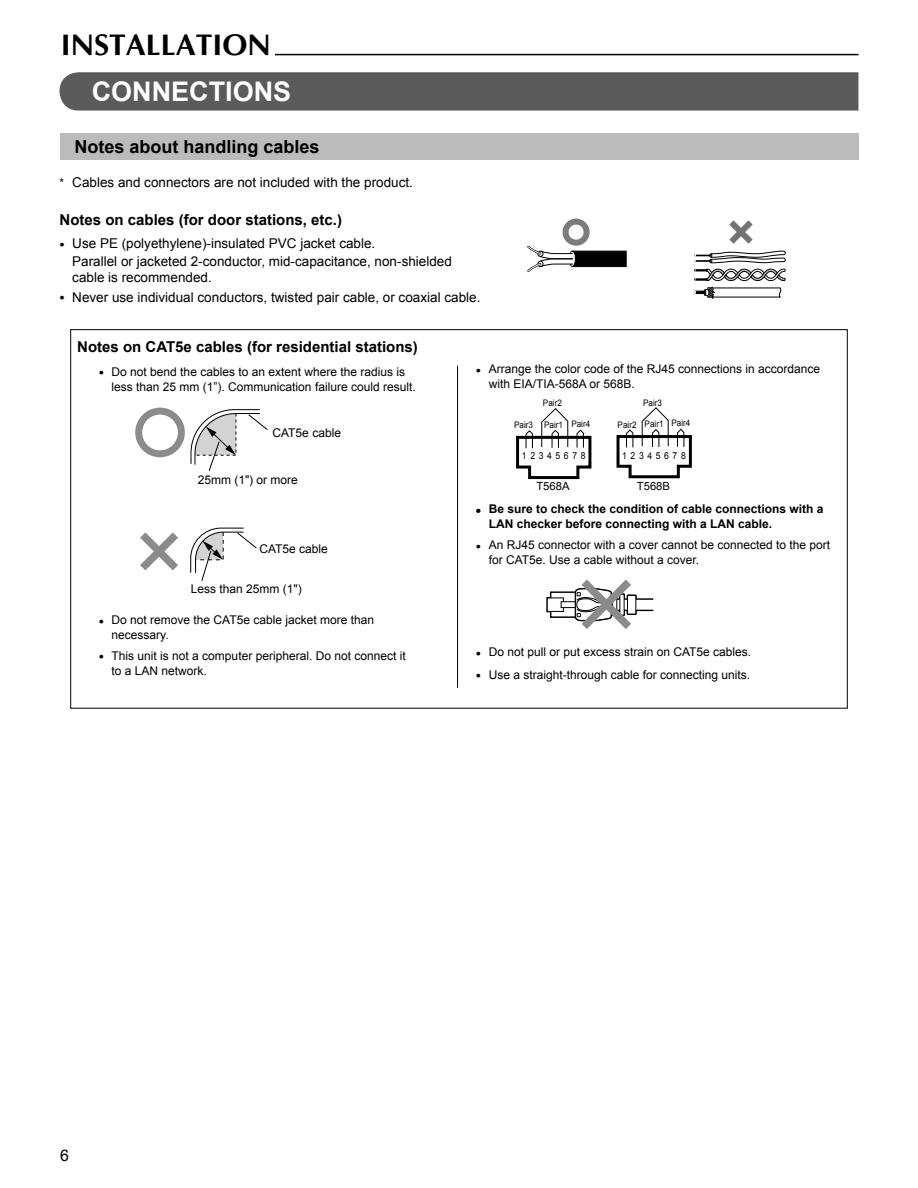
<style>
.page{position:relative;width:918px;height:1188px;background:#fff}
.page>*{position:absolute;margin:0;border:0;box-sizing:border-box;transform-origin:0 0}
.t1{font:700 30px "Optima";color:#000}
.t2{font:700 27px "Arial";color:#fff}
.t3{font:700 18px "Arial";color:#000}
.t4{font:15.9px "Arial";color:#000}
.t5{font:700 15px "Arial";color:#000}
.t6{font:13.5px/16.8px "Arial";color:#000}
.t7{font:12px/15px "Arial";color:#000}
.t8{font:700 12px/15px "Arial";color:#000}
.t9{font:11.25px "Arial";color:#000}
.t10{font:9.6px "Arial";letter-spacing:.415em;color:#000;scale:.9 1}
.t11{font:9px "Arial";color:#000;scale:.9 1}
.s1{font-size:12px}
.s2{font-size:15px}
</style>
<div class="page">
<hr style="left:59px;top:54px;width:799px;height:1px;background:#000">
<div style="left:57px;top:24px;width:218px;height:37px;background:#fff"></div>
<div style="left:60px;top:72px;width:798px;height:39px;background:#5b5b5b"></div>
<div style="left:60px;top:133px;width:798px;height:27px;background:#bbb"></div>
<svg style="left:516px;top:408px;width:76px;height:72px"></svg>
<svg style="left:616px;top:407px;width:76px;height:72px"></svg>
<svg style="left:135px;top:408px;width:133px;height:63px"></svg>
<svg style="left:140px;top:527px;width:117px;height:54px"></svg>
<div style="left:550px;top:592px;width:27px;height:26px;border:2px solid #000"></div>
<div style="left:546px;top:597px;width:18px;height:15px;border:2px solid #000"></div>
<div style="left:551px;top:592px;width:25px;height:25px;background:#fff"></div>
<div style="left:551px;top:592px;width:25px;height:25px;border:1px solid #000"></div>
<div style="left:547px;top:598px;width:16px;height:13px;background:#fff"></div>
<div style="left:547px;top:598px;width:17px;height:14px;border:1px solid #000"></div>
<div style="left:561px;top:602px;width:17px;height:6px;background:#fff"></div>
<div style="left:561px;top:602px;width:17px;height:6px;border:1px solid #000"></div>
<div style="left:609px;top:598px;width:45px;height:13px;border:2px solid #000"></div>
<div style="left:610px;top:599px;width:43px;height:11px;border:1px solid #000"></div>
<svg style="left:574px;top:579px;width:65px;height:50px"></svg>
<div style="left:563px;top:219px;width:27px;height:27px;border:6px solid #7c7c7c;border-radius:50%"></div>
<svg style="left:694px;top:220px;width:92px;height:79px"></svg>
<svg style="left:527px;top:244px;width:100px;height:28px"></svg>
<hr style="left:457px;top:366px;width:1px;height:322px;background:#000">
<h1 class="t1" style="left:61px;top:32px;width:212px">INSTALLATION</h1>
<h2 class="t2" style="left:92px;top:77px;width:201px">CONNECTIONS</h2>
<h3 class="t3" style="left:74px;top:137px;width:247px">Notes about handling cables</h3>
<p class="t6" style="left:60px;top:174px;width:355px"><span class="s1">*</span> Cables and connectors are not included with the product.</p>
<p class="t5" style="left:60px;top:212px;width:284px">Notes on cables (for door stations, etc.)</p>
<p class="t6" style="left:72px;top:235px;width:381px;text-indent:-13px"><span class="s2">•</span> Use PE (polyethylene)-insulated PVC jacket cable.<br>Parallel or jacketed 2-conductor, mid-capacitance, non-shielded cable is recommended.</p>
<p class="t6" style="left:60px;top:289px;width:422px"><span class="s2">•</span> Never use individual conductors, twisted pair cable, or coaxial cable.</p>
<p class="t5" style="left:77px;top:338px;width:342px">Notes on CAT5e cables (for residential stations)</p>
<p class="t7" style="left:112px;top:364px;width:306px;text-indent:-13px"><span class="s2">•</span> Do not bend the cables to an extent where the radius is less than 25 mm (1”). Communication failure could result.</p>
<p class="t7" style="left:273px;top:425px;width:70px">CAT5e cable</p>
<p class="t7" style="left:198px;top:472px;width:102px">25mm (1") or more</p>
<p class="t7" style="left:259px;top:542px;width:70px">CAT5e cable</p>
<p class="t7" style="left:191px;top:581px;width:112px">Less than 25mm (1")</p>
<p class="t7" style="left:112px;top:612px;width:264px;text-indent:-13px"><span class="s2">•</span> Do not remove the CAT5e cable jacket more than necessary.</p>
<p class="t7" style="left:112px;top:648px;width:296px;text-indent:-13px"><span class="s2">•</span> This unit is not a computer peripheral. Do not connect it to a LAN network.</p>
<p class="t7" style="left:489px;top:362px;width:333px;text-indent:-13px"><span class="s2">•</span> Arrange the color code of the RJ45 connections in accordance with EIA/TIA-568A or 568B.</p>
<p class="t11" style="left:643px;top:397px;width:23px">Pair3</p>
<p class="t11" style="left:645px;top:419px;width:23px">Pair1</p>
<p class="t11" style="left:543px;top:398px;width:23px">Pair2</p>
<p class="t11" style="left:544px;top:420px;width:23px">Pair1</p>
<p class="t11" style="left:618px;top:419px;width:23px">Pair2</p>
<p class="t11" style="left:671px;top:418px;width:23px">Pair4</p>
<p class="t11" style="left:514px;top:420px;width:23px">Pair3</p>
<p class="t11" style="left:571px;top:419px;width:23px">Pair4</p>
<p class="t10" style="left:522px;top:451px;width:72px">12345678</p>
<p class="t10" style="left:622px;top:451px;width:72px">12345678</p>
<p class="t9" style="left:536px;top:479px;width:35px">T568A</p>
<p class="t9" style="left:637px;top:480px;width:35px">T568B</p>
<p class="t8" style="left:489px;top:502px;width:336px;text-indent:-13px"><span class="s2">•</span> Be sure to check the condition of cable connections with a<br>LAN checker before connecting with a LAN cable.</p>
<p class="t7" style="left:489px;top:537px;width:343px;text-indent:-13px"><span class="s2">•</span> An RJ45 connector with a cover cannot be connected to the port for CAT5e. Use a cable without a cover.</p>
<p class="t7" style="left:476px;top:645px;width:277px"><span class="s2">•</span> Do not pull or put excess strain on CAT5e cables.</p>
<p class="t7" style="left:476px;top:667px;width:276px"><span class="s2">•</span> Use a straight-through cable for connecting units.</p>
<h3 class="t4" style="left:60px;top:1147px;width:10px">6</h3>
</div>
